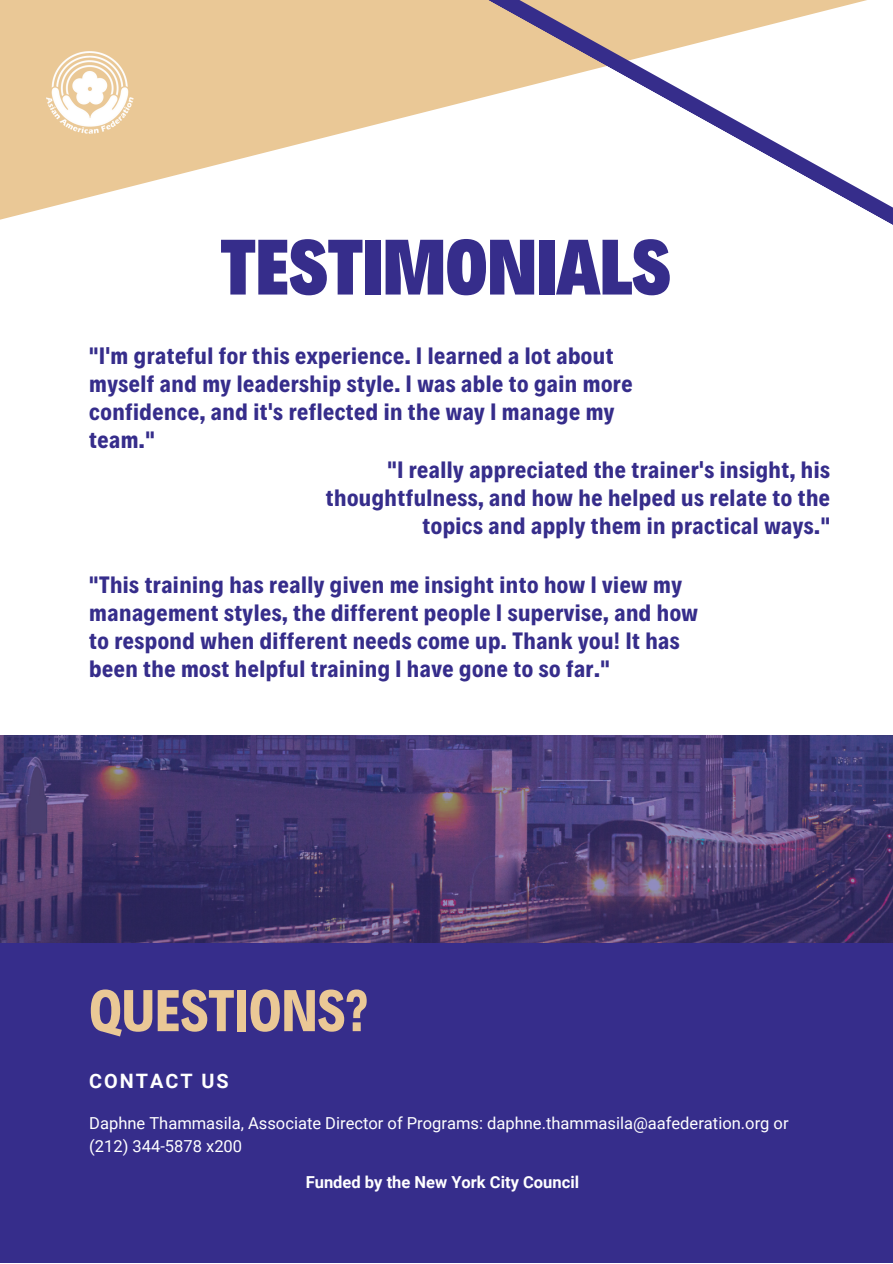
<style>
.page{position:relative;width:893px;height:1264px;background:#fff}
.page>*{position:absolute;margin:0;border:0;box-sizing:border-box;transform-origin:0 0}
.t1{font:900 79.35px "Decalotype";color:#362d8b}
.t2{font:700 59.55px "Decalotype";color:#eac896}
.t3{font:700 24px/28px "Decalotype";letter-spacing:.02em;color:#362d8b}
.t4{font:700 19.8px "Roboto";letter-spacing:.1em;color:#fff}
.t5{font:16.5px/22.5px "Roboto";color:#fff}
.t6{font:700 16.5px "Roboto";color:#fff}
</style>
<div class="page">
<svg style="left:0;top:0;width:458px;height:220px;fill:#eac896"></svg>
<svg style="left:458px;top:0;width:434px;height:225px"></svg>
<div style="left:0;top:735px;width:892px;height:527px;background:#362d8b"></div>
<img style="left:0;top:735px;width:892px;height:207px">
<img style="left:42px;top:41px;width:97px;height:96px">
<h1 class="t1" style="left:220px;top:214px;width:451px">TESTIMONIALS</h1>
<p class="t3" style="left:89px;top:340px;width:544px">"I'm grateful for this experience. I learned a lot about myself and my leadership style. I was able to gain more confidence, and it's reflected in the way I manage my team."</p>
<p class="t3" style="left:326px;top:454px;width:505px;text-align:right">"I really appreciated the trainer's insight, his thoughtfulness, and how he helped us relate to the topics and apply them in practical ways."</p>
<p class="t3" style="left:89px;top:569px;width:610px">"This training has really given me insight into how I view my management styles, the different people I supervise, and how to respond when different needs come up. Thank you! It has been the most helpful training I have gone to so far."</p>
<h2 class="t2" style="left:89px;top:971px;width:281px">QUESTIONS?</h2>
<p class="t4" style="left:89px;top:1069px;width:141px">CONTACT US</p>
<p class="t5" style="left:89px;top:1112px;width:700px">Daphne Thammasila, Associate Director of Programs: daphne.thammasila@aafederation.org or (212) 344-5878 x200</p>
<p class="t6" style="left:306px;top:1172px;width:275px">Funded by the New York City Council</p>
</div>
